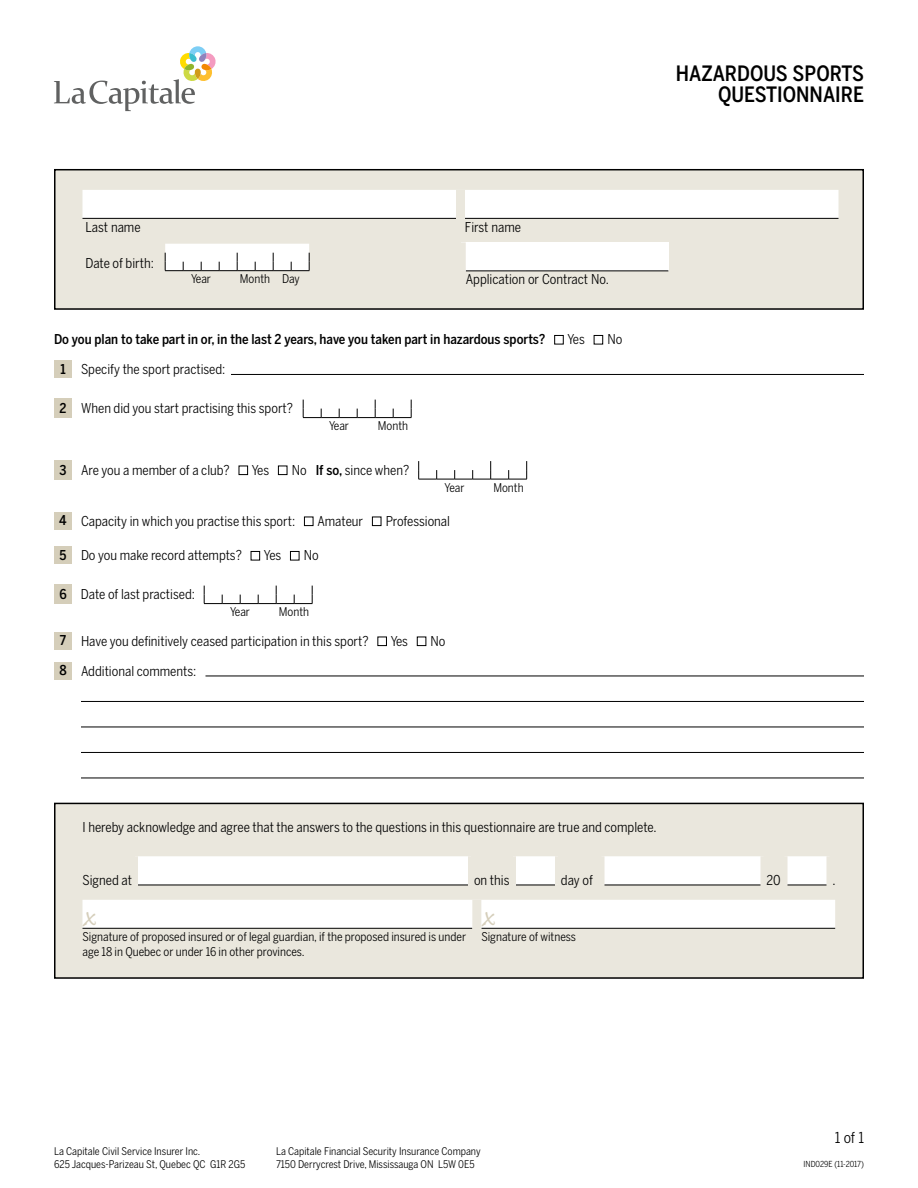
<style>
.page{position:relative;width:918px;height:1188px;background:#fff}
.page>*{position:absolute;margin:0;border:0;box-sizing:border-box;transform-origin:0 0}
.t1{font:36px "Caflisch Script MM 406";color:#d5ceba;scale:.85 1}
.t2{font:500 21px/21px "Benton Sans Cond";color:#000;text-align:right}
.t3{font:15px "Benton Sans Cond";color:#000}
.t4{font:13.5px "Benton Sans Cond";color:#000}
.t5{font:500 13.5px "Benton Sans Cond";color:#000}
.t6{font:12px/15px "Benton Sans Cond";color:#000}
.t7{font:10.5px/12.6px "Benton Sans Cond";color:#000}
.t8{font:8.25px "Benton Sans Cond";color:#000}
.s1{font-weight:500}
</style>
<div class="page">
<svg style="left:54px;top:46px;width:162px;height:65px"></svg>
<hr style="left:231px;top:374px;width:633px;height:1px;background:#000">
<hr style="left:206px;top:676px;width:658px;height:1px;background:#000">
<hr style="left:81px;top:701px;width:783px;height:1px;background:#000">
<hr style="left:81px;top:727px;width:783px;height:1px;background:#000">
<hr style="left:81px;top:752px;width:783px;height:1px;background:#000">
<hr style="left:81px;top:778px;width:783px;height:1px;background:#000">
<div style="left:55px;top:170px;width:808px;height:139px;background:#eae7dd"></div>
<div style="left:82px;top:190px;width:756px;height:28px;background:#fff"></div>
<hr style="left:82px;top:218px;width:374px;height:1px;background:#000">
<hr style="left:465px;top:218px;width:373px;height:1px;background:#000">
<div style="left:456px;top:190px;width:9px;height:28px;background:#eae7dd"></div>
<div style="left:461px;top:242px;width:207px;height:29px;background:#fff"></div>
<hr style="left:466px;top:271px;width:202px;height:1px;background:#000">
<div style="left:457px;top:242px;width:9px;height:29px;background:#eae7dd"></div>
<svg style="left:165px;top:244px;width:145px;height:27px;background:#f0f0f0"></svg>
<div style="left:54px;top:169px;width:810px;height:141px;border:2px solid #000"></div>
<div style="left:554px;top:335px;width:9px;height:9px;border:1px solid #000"></div>
<div style="left:594px;top:335px;width:9px;height:9px;border:1px solid #000"></div>
<div style="left:54px;top:360px;width:18px;height:18px;background:#d5ceba"></div>
<div style="left:54px;top:398px;width:18px;height:20px;background:#d5ceba"></div>
<svg style="left:303px;top:400px;width:109px;height:18px"></svg>
<div style="left:54px;top:460px;width:18px;height:19px;background:#d5ceba"></div>
<div style="left:239px;top:466px;width:9px;height:9px;border:1px solid #000"></div>
<div style="left:278px;top:466px;width:9px;height:9px;border:1px solid #000"></div>
<svg style="left:418px;top:461px;width:109px;height:19px"></svg>
<div style="left:54px;top:512px;width:18px;height:18px;background:#d5ceba"></div>
<div style="left:304px;top:517px;width:9px;height:9px;border:1px solid #000"></div>
<div style="left:372px;top:517px;width:9px;height:9px;border:1px solid #000"></div>
<div style="left:54px;top:546px;width:18px;height:18px;background:#d5ceba"></div>
<div style="left:251px;top:551px;width:9px;height:9px;border:1px solid #000"></div>
<div style="left:290px;top:551px;width:9px;height:9px;border:1px solid #000"></div>
<div style="left:54px;top:584px;width:18px;height:20px;background:#d5ceba"></div>
<svg style="left:204px;top:586px;width:109px;height:18px"></svg>
<div style="left:54px;top:632px;width:18px;height:18px;background:#d5ceba"></div>
<div style="left:378px;top:637px;width:9px;height:9px;border:1px solid #000"></div>
<div style="left:417px;top:637px;width:9px;height:9px;border:1px solid #000"></div>
<div style="left:54px;top:662px;width:18px;height:18px;background:#d5ceba"></div>
<div style="left:55px;top:803px;width:808px;height:175px;background:#eae7dd"></div>
<svg style="left:138px;top:856px;width:688px;height:29px;background:#f7f7f5"></svg>
<div style="left:468px;top:856px;width:6px;height:29px;background:#eae7dd"></div>
<div style="left:598px;top:856px;width:6px;height:29px;background:#eae7dd"></div>
<div style="left:760px;top:856px;width:6px;height:29px;background:#eae7dd"></div>
<div style="left:782px;top:856px;width:6px;height:29px;background:#eae7dd"></div>
<div style="left:510px;top:856px;width:6px;height:29px;background:#eae7dd"></div>
<div style="left:555px;top:856px;width:6px;height:29px;background:#eae7dd"></div>
<hr style="left:138px;top:885px;width:330px;height:1px;background:#000">
<hr style="left:516px;top:885px;width:39px;height:1px;background:#000">
<hr style="left:604px;top:885px;width:156px;height:1px;background:#000">
<hr style="left:788px;top:885px;width:38px;height:1px;background:#000">
<div style="left:82px;top:900px;width:753px;height:28px;background:#fff"></div>
<hr style="left:82px;top:928px;width:390px;height:1px;background:#000">
<hr style="left:481px;top:928px;width:354px;height:1px;background:#000">
<div style="left:472px;top:900px;width:9px;height:28px;background:#eae7dd"></div>
<div style="left:54px;top:803px;width:810px;height:176px;border:2px solid #000"></div>
<p class="t4" style="left:86px;top:219px;width:57px">Last name</p>
<p class="t4" style="left:465px;top:219px;width:58px">First name</p>
<p class="t4" style="left:86px;top:255px;width:70px">Date of birth:</p>
<p class="t6" style="left:191px;top:271px;width:21px">Year</p>
<p class="t6" style="left:240px;top:271px;width:62px">Month Day</p>
<p class="t4" style="left:466px;top:272px;width:145px">Application or Contract No.</p>
<p class="t5" style="left:54px;top:331px;width:493px">Do you plan to take part in or, in the last 2 years, have you taken part in hazardous sports?</p>
<p class="t4" style="left:568px;top:332px;width:19px">Yes</p>
<p class="t4" style="left:607px;top:332px;width:16px">No</p>
<p class="t4" style="left:60px;top:362px;width:167px"><span class="s1">1</span> Specify the sport practised:</p>
<p class="t4" style="left:60px;top:401px;width:235px"><span class="s1">2</span> When did you start practising this sport?</p>
<p class="t6" style="left:329px;top:418px;width:21px">Year</p>
<p class="t6" style="left:378px;top:418px;width:32px">Month</p>
<p class="t4" style="left:59px;top:462px;width:172px"><span class="s1">3</span> Are you a member of a club?</p>
<p class="t4" style="left:252px;top:462px;width:19px">Yes</p>
<p class="t4" style="left:292px;top:462px;width:119px">No <span class="s1">If so,</span> since when?</p>
<p class="t6" style="left:445px;top:480px;width:21px">Year</p>
<p class="t6" style="left:493px;top:480px;width:32px">Month</p>
<p class="t4" style="left:59px;top:513px;width:238px"><span class="s1">4</span> Capacity in which you practise this sport:</p>
<p class="t4" style="left:317px;top:513px;width:47px">Amateur</p>
<p class="t4" style="left:386px;top:513px;width:66px">Professional</p>
<p class="t4" style="left:60px;top:548px;width:184px"><span class="s1">5</span> Do you make record attempts?</p>
<p class="t4" style="left:264px;top:548px;width:19px">Yes</p>
<p class="t4" style="left:304px;top:548px;width:16px">No</p>
<p class="t4" style="left:59px;top:587px;width:137px"><span class="s1">6</span> Date of last practised:</p>
<p class="t6" style="left:230px;top:604px;width:21px">Year</p>
<p class="t6" style="left:279px;top:604px;width:32px">Month</p>
<p class="t4" style="left:60px;top:633px;width:310px"><span class="s1">7</span> Have you definitively ceased participation in this sport?</p>
<p class="t4" style="left:391px;top:633px;width:19px">Yes</p>
<p class="t4" style="left:431px;top:633px;width:16px">No</p>
<p class="t4" style="left:59px;top:663px;width:139px"><span class="s1">8</span> Additional comments:</p>
<h2 class="t2" style="left:676px;top:63px;width:190px">HAZARDOUS SPORTS<br>QUESTIONNAIRE</h2>
<p class="t4" style="left:82px;top:820px;width:576px">I hereby acknowledge and agree that the answers to the questions in this questionnaire are true and complete.</p>
<p class="t4" style="left:82px;top:872px;width:51px">Signed at</p>
<p class="t4" style="left:474px;top:872px;width:37px">on this</p>
<p class="t4" style="left:561px;top:872px;width:33px">day of</p>
<p class="t4" style="left:766px;top:872px;width:16px">20</p>
<p class="t4" style="left:832px;top:872px;width:5px">.</p>
<h1 class="t1" style="left:82px;top:898px;width:17px">x</h1>
<h1 class="t1" style="left:481px;top:898px;width:17px">x</h1>
<p class="t6" style="left:82px;top:929px;width:385px">Signature of proposed insured or of legal guardian, if the proposed insured is under age 18 in Quebec or under 16 in other provinces.</p>
<p class="t6" style="left:481px;top:929px;width:96px">Signature of witness</p>
<p class="t7" style="left:54px;top:1145px;width:193px">La Capitale Civil Service Insurer Inc.<br>625 Jacques-Parizeau St, Quebec QC G1R 2G5</p>
<p class="t7" style="left:276px;top:1145px;width:206px">La Capitale Financial Security Insurance Company<br>7150 Derrycrest Drive, Mississauga ON L5W 0E5</p>
<p class="t3" style="left:835px;top:1129px;width:31px">1 of 1</p>
<p class="t8" style="left:804px;top:1159px;width:62px">IND029E (11-2017)</p>
</div>
